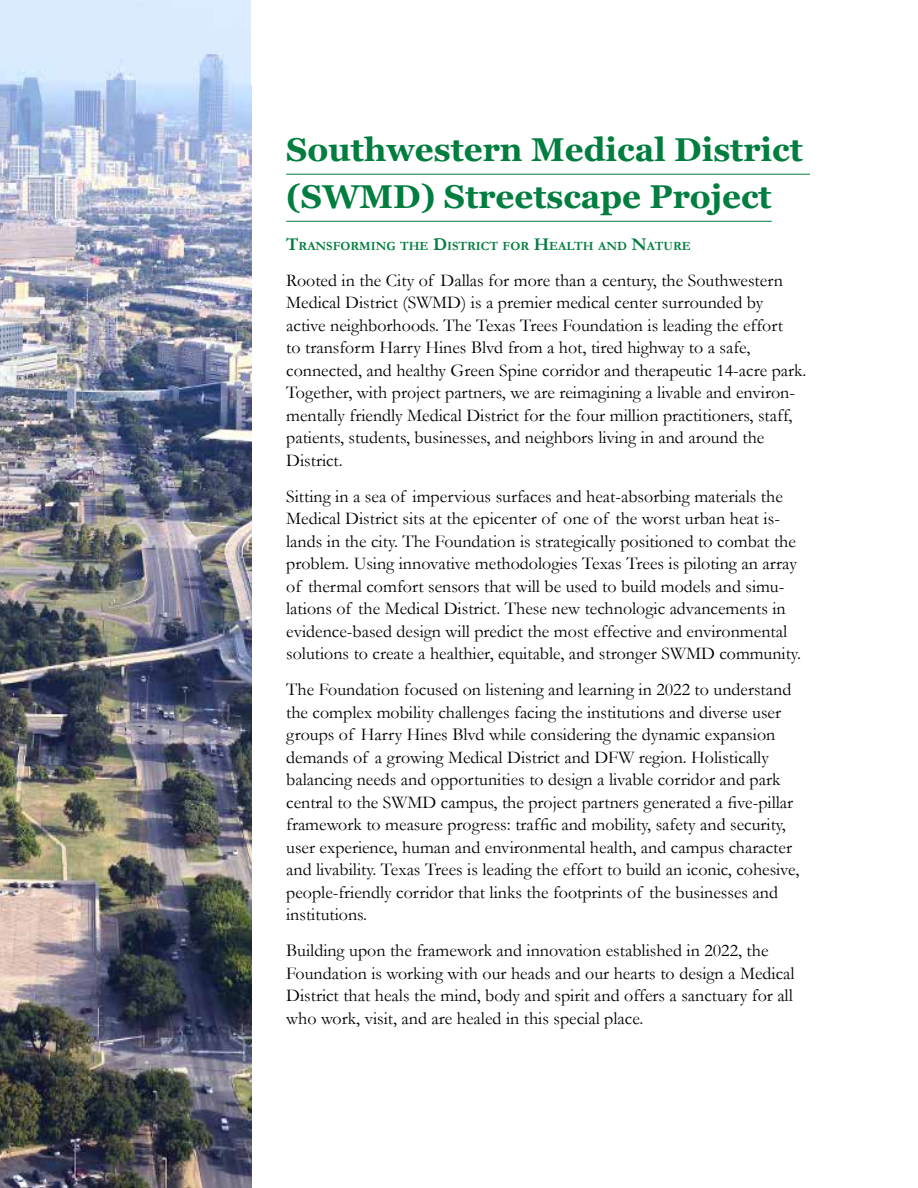
<style>
.page{position:relative;width:918px;height:1188px;background:#fff}
.page>*{position:absolute;margin:0;border:0;box-sizing:border-box;transform-origin:0 0}
.t1{font:700 33px/47.1px "Georgia";color:#007d3f}
.t2{font:18px/22.5px "Garamond";color:#000}
.t3{font:700 12.6px "Garamond";color:#007d3f}
.s1{font-size:18px}
</style>
<div class="page">
<hr style="left:286px;top:174px;width:524px;height:1px;background:#007d3f">
<hr style="left:286px;top:221px;width:486px;height:1px;background:#007d3f">
<img style="left:0;top:0;width:251px;height:1188px">
<h1 class="t1" style="left:286px;top:126px;width:518px">Southwestern Medical District (SWMD) Streetscape Project</h1>
<p class="t3" style="left:286px;top:237px;width:406px"><span class="s1">T</span>RANSFORMING THE <span class="s1">D</span>ISTRICT FOR <span class="s1">H</span>EALTH AND <span class="s1">N</span>ATURE</p>
<p class="t2" style="left:286px;top:268px;width:522px">Rooted in the City of Dallas for more than a century, the Southwestern Medical District (SWMD) is a premier medical center surrounded by active neighborhoods. The Texas Trees Foundation is leading the effort<br>to transform Harry Hines Blvd from a hot, tired highway to a safe, connected, and healthy Green Spine corridor and therapeutic 14-acre park.<br>Together, with project partners, we are reimagining a livable and environ&shy;mentally friendly Medical District for the four million practitioners, staff, patients, students, businesses, and neighbors living in and around the District.</p>
<p class="t2" style="left:286px;top:484px;width:516px">Sitting in a sea of impervious surfaces and heat-absorbing materials the Medical District sits at the epicenter of one of the worst urban heat is&shy;lands in the city. The Foundation is strategically positioned to combat the problem. Using innovative methodologies Texas Trees is piloting an array of thermal comfort sensors that will be used to build models and simu&shy;lations of the Medical District. These new technologic advancements in evidence-based design will predict the most effective and environmental solutions to create a healthier, equitable, and stronger SWMD community.</p>
<p class="t2" style="left:286px;top:678px;width:515px">The Foundation focused on listening and learning in 2022 to understand the complex mobility challenges facing the institutions and diverse user groups of Harry Hines Blvd while considering the dynamic expansion demands of a growing Medical District and DFW region. Holistically balancing needs and opportunities to design a livable corridor and park central to the SWMD campus, the project partners generated a five-pillar framework to measure progress: traffic and mobility, safety and security, user experience, human and environmental health, and campus character and livability. Texas Trees is leading the effort to build an iconic, cohesive, people-friendly corridor that links the footprints of the businesses and institutions.</p>
<p class="t2" style="left:286px;top:939px;width:510px">Building upon the framework and innovation established in 2022, the Foundation is working with our heads and our hearts to design a Medical District that heals the mind, body and spirit and offers a sanctuary for all who work, visit, and are healed in this special place.</p>
</div>
